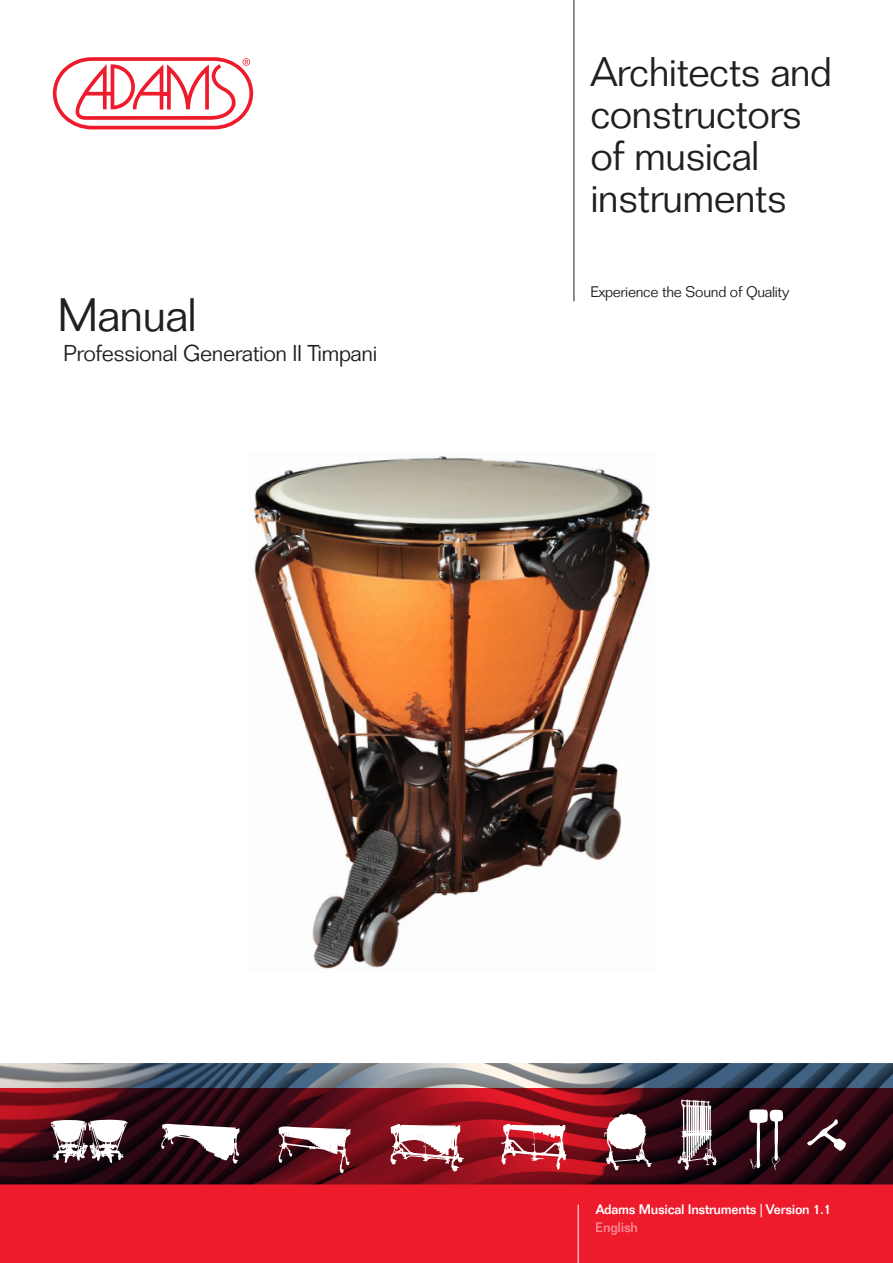
<style>
.page{position:relative;width:893px;height:1263px;background:#fff}
.page>*{position:absolute;margin:0;border:0;box-sizing:border-box;transform-origin:0 0}
.t1{font:300 45.9px "Folio Std";letter-spacing:-.02em;color:#231f20}
.t2{font:300 40.5px/42px "Folio Std";letter-spacing:-.02em;color:#231f20}
.t3{font:300 22.5px "Folio Std";letter-spacing:-.02em;color:#231f20}
.t4{font:300 15px "Folio Std";letter-spacing:-.02em;color:#231f20}
.t5{font:500 13.5px "Folio Std";letter-spacing:-.02em;color:#fff}
</style>
<div class="page">
<img style="left:0;top:1063px;width:893px;height:26px">
<svg style="left:0;top:1089px;width:893px;height:174px;background:#a61322"></svg>
<svg style="left:53px;top:57px;width:200px;height:72px"></svg>
<hr style="left:574px;top:0;width:1px;height:301px;background:#231f20">
<hr style="left:578px;top:1204px;width:1px;height:59px;background:#fff">
<svg style="left:51px;top:1119px;width:77px;height:44px"></svg>
<svg style="left:278px;top:1126px;width:73px;height:47px"></svg>
<svg style="left:390px;top:1124px;width:74px;height:47px"></svg>
<svg style="left:161px;top:1124px;width:79px;height:40px"></svg>
<svg style="left:501px;top:1124px;width:65px;height:46px"></svg>
<svg style="left:677px;top:1099px;width:40px;height:71px"></svg>
<svg style="left:604px;top:1113px;width:48px;height:57px"></svg>
<svg style="left:807px;top:1119px;width:39px;height:32px"></svg>
<svg style="left:749px;top:1109px;width:34px;height:61px"></svg>
<img style="left:253px;top:456px;width:397px;height:513px">
<p class="t1" style="left:58px;top:287px;width:141px">Manual</p>
<p class="t3" style="left:63px;top:339px;width:315px">Professional Generation II Timpani</p>
<p class="t2" style="left:590px;top:51px;width:243px">Architects and constructors of musical instruments</p>
<p class="t4" style="left:590px;top:283px;width:200px">Experience the Sound of Quality</p>
<p class="t5" style="left:596px;top:1201px;width:237px">Adams Musical Instruments | Version 1.1</p>
<p class="t5" style="left:596px;top:1219px;width:44px">English</p>
</div>
